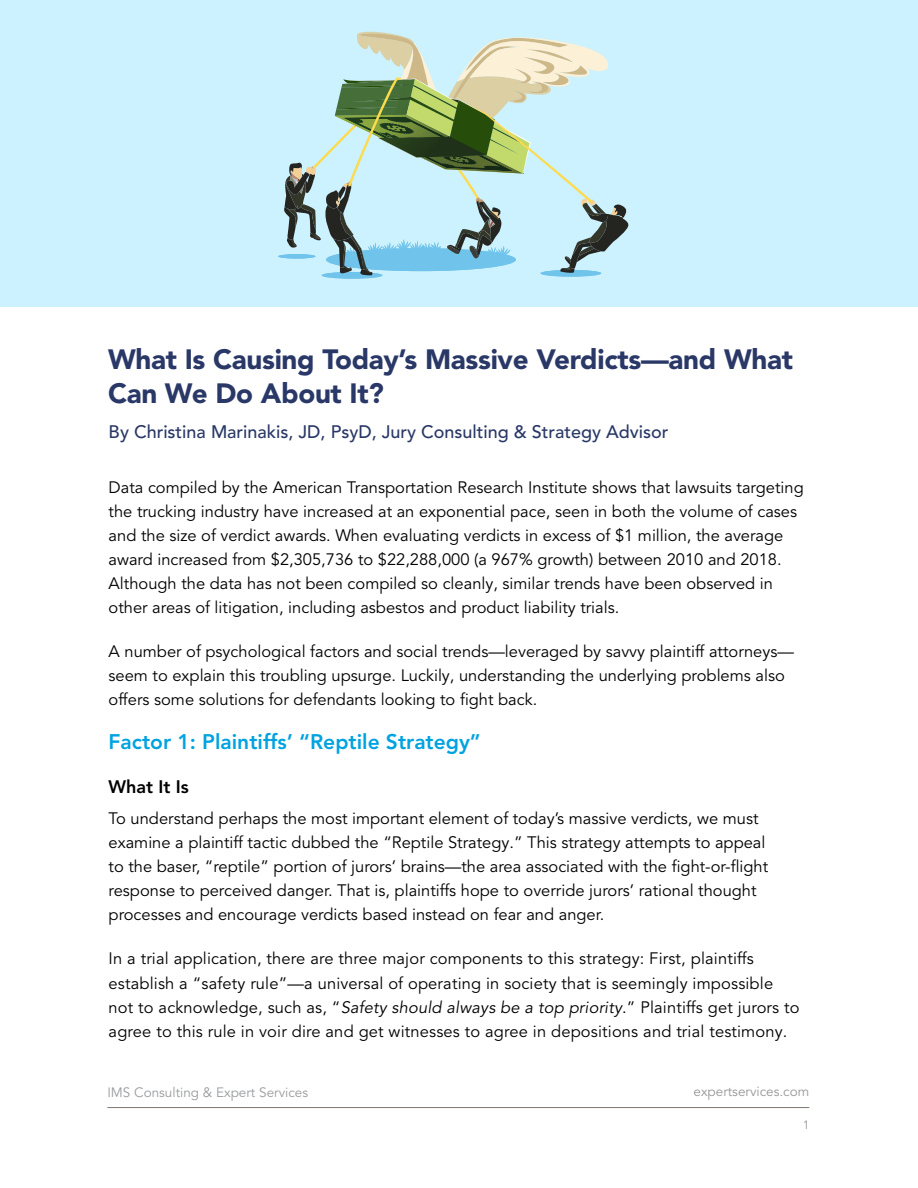
<style>
.page{position:relative;width:918px;height:1188px;background:#fff}
.page>*{position:absolute;margin:0;border:0;box-sizing:border-box;transform-origin:0 0}
.t1{font:900 27.75px/33.3px "Avenir LT Pro";letter-spacing:-.01em;color:#2a3867}
.t2{font:800 21px "Avenir LT Pro";color:#00a3e0}
.t3{font:500 18px "Avenir LT Pro";color:#2a3867}
.t4{font:800 18px "Avenir LT Pro";color:#000}
.t5{font:16.5px/24px "Avenir LT Pro";color:#000}
.t6{font:13.5px "Avenir LT Pro";color:#999b9e}
.t7{font:13.5px "Avenir LT Pro";color:#969797}
.t8{font:12px "Avenir LT Pro";color:#969797}
.s1{font-style:italic}
</style>
<div class="page">
<hr style="left:107px;top:1107px;width:702px;height:1px;background:#7e7772">
<div style="left:0;top:0;width:918px;height:307px;background:#ccf2ff"></div>
<svg style="left:278px;top:31px;width:351px;height:248px"></svg>
<h1 class="t1" style="left:108px;top:343px;width:687px">What Is Causing Today’s Massive Verdicts—and What<br>Can We Do About It?</h1>
<p class="t3" style="left:109px;top:421px;width:561px">By Christina Marinakis, JD, PsyD, Jury Consulting &amp; Strategy Advisor</p>
<p class="t5" style="left:109px;top:475px;width:697px">Data compiled by the American Transportation Research Institute shows that lawsuits targeting the trucking industry have increased at an exponential pace, seen in both the volume of cases and the size of verdict awards. When evaluating verdicts in excess of $1 million, the average award increased from $2,305,736 to $22,288,000 (a 967% growth) between 2010 and 2018.<br>Although the data has not been compiled so cleanly, similar trends have been observed in other areas of litigation, including asbestos and product liability trials.</p>
<p class="t5" style="left:109px;top:640px;width:687px">A number of psychological factors and social trends—leveraged by savvy plaintiff attorneys— seem to explain this troubling upsurge. Luckily, understanding the underlying problems also offers some solutions for defendants looking to fight back.</p>
<p class="t2" style="left:109px;top:729px;width:374px">Factor 1: Plaintiffs’ “Reptile Strategy”</p>
<p class="t4" style="left:109px;top:777px;width:82px">What It Is</p>
<p class="t5" style="left:109px;top:807px;width:661px">To understand perhaps the most important element of today’s massive verdicts, we must examine a plaintiff tactic dubbed the “Reptile Strategy.” This strategy attempts to appeal to the baser, “reptile” portion of jurors’ brains—the area associated with the fight-or-flight response to perceived danger. That is, plaintiffs hope to override jurors’ rational thought processes and encourage verdicts based instead on fear and anger.</p>
<p class="t5" style="left:109px;top:947px;width:693px">In a trial application, there are three major components to this strategy: First, plaintiffs establish a “safety rule”—a universal of operating in society that is seemingly impossible not to acknowledge, such as, “<span class="s1">Safety should always be a top priority</span>.” Plaintiffs get jurors to agree to this rule in voir dire and get witnesses to agree in depositions and trial testimony.</p>
<p class="t6" style="left:107px;top:1084px;width:202px">IMS Consulting &amp; Expert Services</p>
<p class="t7" style="left:694px;top:1084px;width:117px">expertservices.com</p>
<p class="t8" style="left:803px;top:1118px;width:8px">1</p>
</div>
